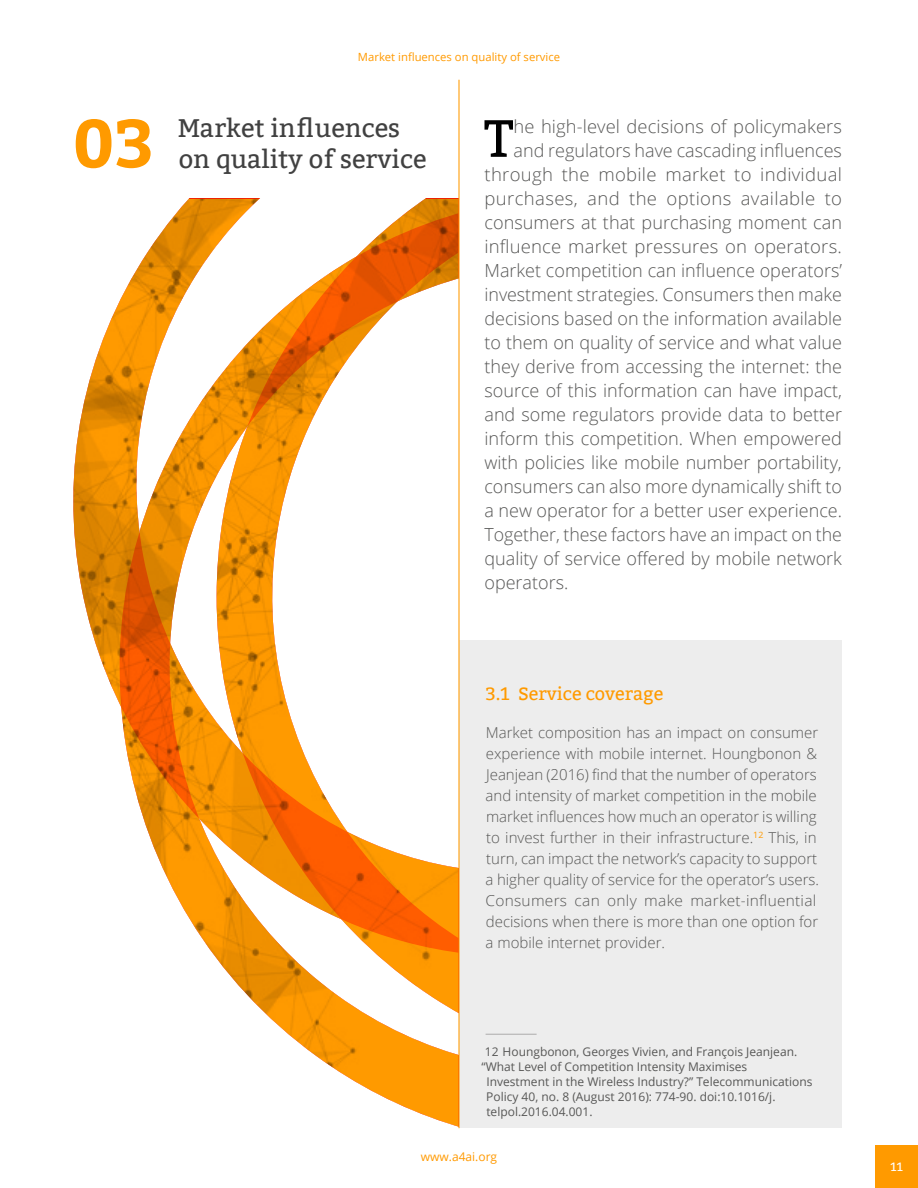
<style>
.page{position:relative;width:918px;height:1188px;background:#fff}
.page>*{position:absolute;margin:0;border:0;box-sizing:border-box;transform-origin:0 0}
.t1{font:700 67.5px "Bitter";color:#ff9a00}
.t2{font:52.35px "Bitter";color:#000}
.t3{font:25.35px "Bitter";color:#414141}
.t4{font:300 18px "Open Sans";color:#575756}
.t5{font:300 18px "Open Sans";letter-spacing:.02em;color:#575756}
.t6{font:18px "Bitter";color:#ff9a00}
.t7{font:300 15px/21px "Open Sans";color:#575756}
.t8{font:12px "Open Sans";color:#575756}
.t9{font:12px "Open Sans";color:#ff9a00}
.t10{font:12px "Bitter";color:#fff}
.t11{font:11.25px "Open Sans";color:#ff9a00}
</style>
<div class="page">
<svg style="left:73px;top:329px;width:34px;height:346px"></svg>
<svg style="left:107px;top:199px;width:351px;height:928px"></svg>
<div style="left:460px;top:640px;width:382px;height:488px;background:#ededed"></div>
<hr style="left:486px;top:1034px;width:51px;height:1px;background:#b3b2b2">
<hr style="left:458px;top:80px;width:2px;height:1048px;background:#ff9a00">
<div style="left:875px;top:1145px;width:43px;height:43px;background:#ff9a00"></div>
<h1 class="t1" style="left:72px;top:103px;width:84px">03</h1>
<p class="t11" style="left:358px;top:49px;width:204px">Market influences on quality of service</p>
<h3 class="t3" style="left:178px;top:113px;width:224px">Market influences</h3>
<h3 class="t3" style="left:179px;top:144px;width:249px">on quality of service</h3>
<h2 class="t2" style="left:484px;top:108px;width:31px">T</h2>
<p class="t4" style="left:514px;top:114px;width:330px">he high-level decisions of policymakers</p>
<p class="t4" style="left:514px;top:138px;width:330px">and regulators have cascading influences</p>
<p class="t4" style="left:484px;top:162px;width:359px">through the mobile market to individual</p>
<p class="t5" style="left:484px;top:186px;width:359px">purchases, and the options available to</p>
<p class="t4" style="left:484px;top:210px;width:359px">consumers at that purchasing moment can</p>
<p class="t4" style="left:484px;top:234px;width:359px">influence market pressures on operators.</p>
<p class="t4" style="left:484px;top:258px;width:359px">Market competition can influence operators’</p>
<p class="t4" style="left:484px;top:282px;width:359px">investment strategies. Consumers then make</p>
<p class="t4" style="left:484px;top:306px;width:359px">decisions based on the information available</p>
<p class="t4" style="left:484px;top:330px;width:359px">to them on quality of service and what value</p>
<p class="t4" style="left:484px;top:354px;width:359px">they derive from accessing the internet: the</p>
<p class="t4" style="left:484px;top:378px;width:359px">source of this information can have impact,</p>
<p class="t4" style="left:484px;top:402px;width:359px">and some regulators provide data to better</p>
<p class="t4" style="left:484px;top:426px;width:359px">inform this competition. When empowered</p>
<p class="t4" style="left:484px;top:450px;width:359px">with policies like mobile number portability,</p>
<p class="t4" style="left:484px;top:474px;width:359px">consumers can also more dynamically shift to</p>
<p class="t4" style="left:484px;top:498px;width:359px">a new operator for a better user experience.</p>
<p class="t4" style="left:484px;top:522px;width:359px">Together, these factors have an impact on the</p>
<p class="t4" style="left:484px;top:546px;width:359px">quality of service offered by mobile network</p>
<p class="t4" style="left:484px;top:570px;width:85px">operators.</p>
<p class="t6" style="left:486px;top:683px;width:179px">3.1 Service coverage</p>
<p class="t7" style="left:486px;top:721px;width:335px">Market composition has an impact on consumer experience with mobile internet. Houngbonon &amp; Jeanjean (2016) find that the number of operators and intensity of market competition in the mobile market influences how much an operator is willing to invest further in their infrastructure.<sup>12</sup> This, in turn, can impact the network’s capacity to support a higher quality of service for the operator’s users.<br>Consumers can only make market-influential decisions when there is more than one option for a mobile internet provider.</p>
<p class="t8" style="left:485px;top:1043px;width:314px">12 Houngbonon, Georges Vivien, and François Jeanjean.</p>
<p class="t8" style="left:482px;top:1058px;width:267px">“What Level of Competition Intensity Maximises</p>
<p class="t8" style="left:486px;top:1073px;width:328px">Investment in the Wireless Industry?” Telecommunications</p>
<p class="t8" style="left:486px;top:1088px;width:291px">Policy 40, no. 8 (August 2016): 774-90. doi:10.1016/j.</p>
<p class="t8" style="left:486px;top:1103px;width:108px">telpol.2016.04.001.</p>
<p class="t9" style="left:421px;top:1149px;width:78px">www.a4ai.org</p>
<p class="t10" style="left:891px;top:1160px;width:14px">11</p>
</div>
